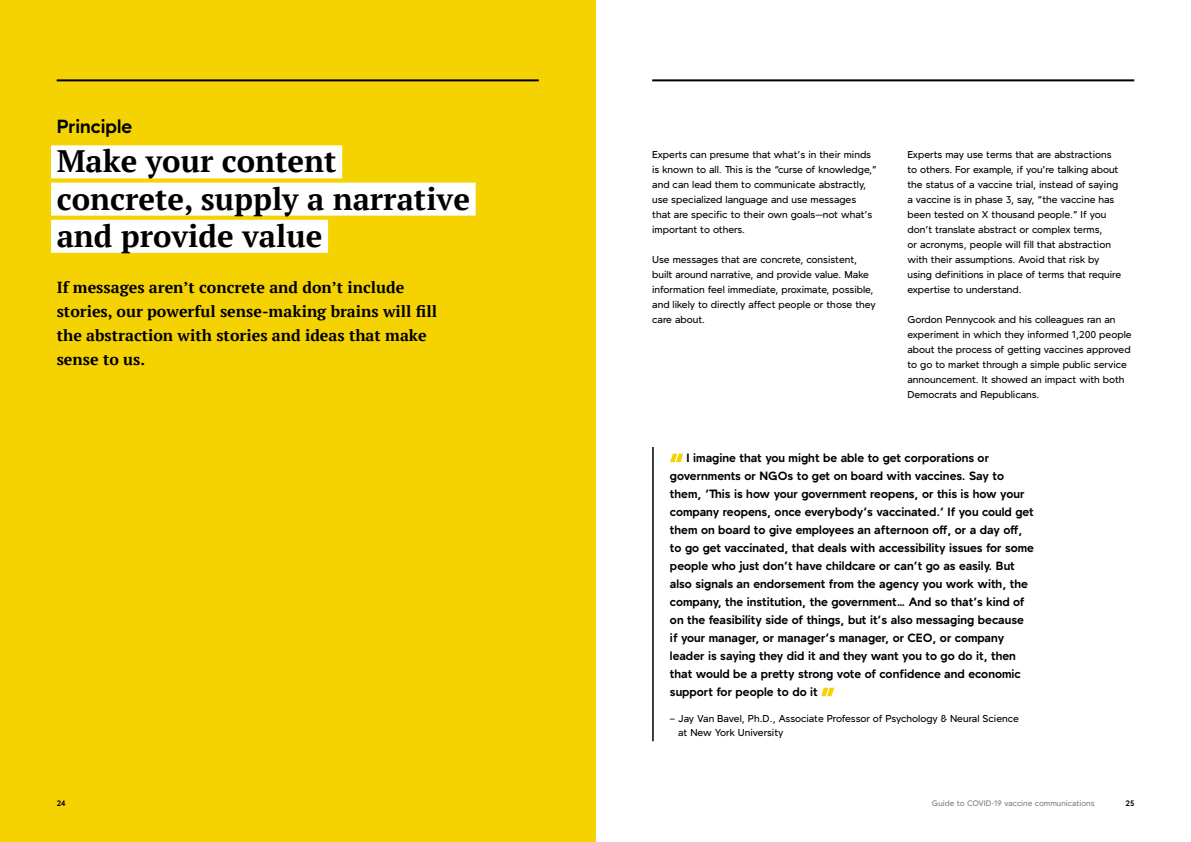
<style>
.page{position:relative;width:1191px;height:842px;background:#fff}
.page>*{position:absolute;margin:0;border:0;box-sizing:border-box;transform-origin:0 0}
.t1{font:700 31px/37.2px "PT Serif";color:#000}
.t2{font:700 19px "Forno";color:#000}
.t3{font:700 16px/24px "PT Serif";color:#000}
.t4{font:700 12px/18px "Forno";color:#000}
.t5{font:500 10px/15px "Forno";color:#000}
.t6{font:500 8px "Forno";color:#808080}
.t7{font:700 8px "Forno";color:#000}
</style>
<div class="page">
<div style="left:0;top:0;width:595px;height:842px;background:#f5d302"></div>
<div style="left:51px;top:145px;width:291px;height:33px;background:#fff"></div>
<div style="left:51px;top:183px;width:424px;height:33px;background:#fff"></div>
<div style="left:51px;top:220px;width:277px;height:33px;background:#fff"></div>
<hr style="left:652px;top:447px;width:1px;height:294px;background:#000">
<svg style="left:670px;top:454px;width:13px;height:8px"></svg>
<svg style="left:821px;top:688px;width:13px;height:8px"></svg>
<hr style="left:652px;top:79px;width:482px;height:2px;background:#000">
<hr style="left:57px;top:79px;width:482px;height:2px;background:#000">
<h2 class="t2" style="left:57px;top:115px;width:77px">Principle</h2>
<h1 class="t1" style="left:57px;top:142px;width:415px">Make your content concrete, supply a narrative and provide value</h1>
<h3 class="t3" style="left:57px;top:275px;width:382px">If messages aren’t concrete and don’t include stories, our powerful sense-making brains will fill the abstraction with stories and ideas that make sense to us.</h3>
<p class="t5" style="left:652px;top:149px;width:226px">Experts can presume that what’s in their minds is known to all. This is the “curse of knowledge,” and can lead them to communicate abstractly, use specialized language and use messages that are specific to their own goals—not what’s important to others.</p>
<p class="t5" style="left:652px;top:254px;width:225px">Use messages that are concrete, consistent, built around narrative, and provide value. Make information feel immediate, proximate, possible, and likely to directly affect people or those they care about.</p>
<p class="t5" style="left:907px;top:149px;width:215px">Experts may use terms that are abstractions to others. For example, if you’re talking about the status of a vaccine trial, instead of saying a vaccine is in phase 3, say, “the vaccine has been tested on X thousand people.” If you don’t translate abstract or complex terms,<br>or acronyms, people will fill that abstraction with their assumptions. Avoid that risk by using definitions in place of terms that require expertise to understand.</p>
<p class="t5" style="left:907px;top:314px;width:226px">Gordon Pennycook and his colleagues ran an experiment in which they informed 1,200 people about the process of getting vaccines approved to go to market through a simple public service announcement. It showed an impact with both Democrats and Republicans.</p>
<p class="t4" style="left:670px;top:451px;width:365px;text-indent:17px">I imagine that you might be able to get corporations or governments or NGOs to get on board with vaccines. Say to them, ‘This is how your government reopens, or this is how your company reopens, once everybody’s vaccinated.’ If you could get them on board to give employees an afternoon off, or a day off, to go get vaccinated, that deals with accessibility issues for some people who just don’t have childcare or can’t go as easily. But also signals an endorsement from the agency you work with, the company, the institution, the government… And so that’s kind of on the feasibility side of things, but it’s also messaging because if your manager, or manager’s manager, or CEO, or company leader is saying they did it and they want you to go do it, then that would be a pretty strong vote of confidence and economic support for people to do it</p>
<p class="t5" style="left:678px;top:712px;width:342px;line-height:14px;text-indent:-8px">– Jay Van Bavel, Ph.D., Associate Professor of Psychology &amp; Neural Science at New York University</p>
<p class="t7" style="left:57px;top:798px;width:10px">24</p>
<p class="t6" style="left:932px;top:798px;width:164px">Guide to COVID-19 vaccine communications</p>
<p class="t7" style="left:1125px;top:798px;width:10px">25</p>
</div>
